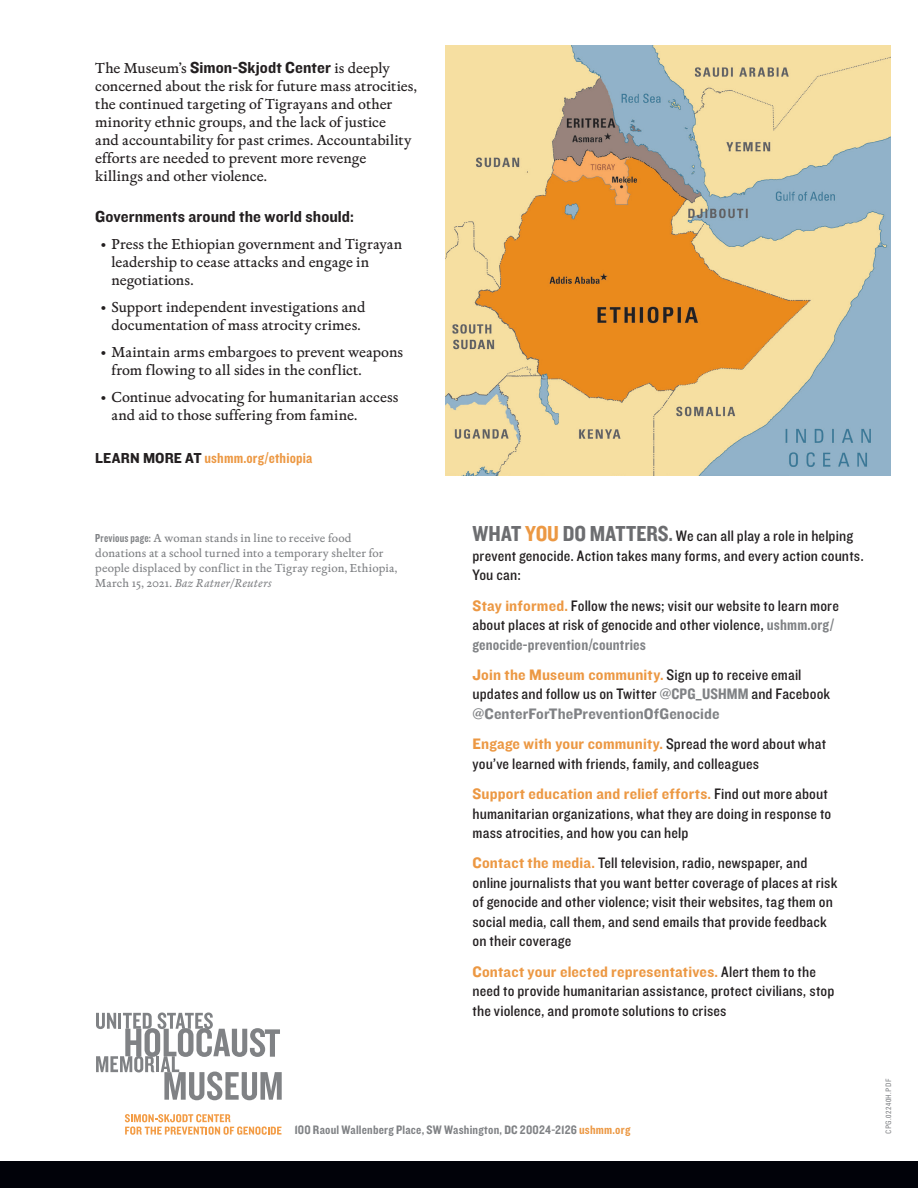
<style>
.page{position:relative;width:918px;height:1188px;background:#fff}
.page>*{position:absolute;margin:0;border:0;box-sizing:border-box;transform-origin:0 0}
.t1{font:16.5px "Knockout 51 Middleweight";letter-spacing:.005em;color:#231f20}
.t2{font:15.75px/19.5px "Knockout 30 Junior Welterwt";letter-spacing:.01em;color:#231f20}
.t3{font:15.75px "Knockout 51 Middleweight";letter-spacing:.01em;color:#ec9843}
.t4{font:15.75px/30.3px "Knockout 51 Middleweight";letter-spacing:.01em;color:#808285}
.t5{font:15.75px "Knockout 50 Welterweight";letter-spacing:.01em;color:#808285}
.t6{font:15px/18px "Merlo Tx";letter-spacing:.005em;color:#231f20}
.t7{font:15px "Knockout 50 Welterweight";letter-spacing:.01em;color:#ec9843}
.t8{font:12.75px "Knockout 50 Welterweight";letter-spacing:.015em;color:#808285}
.t9{font:12px/15px "Merlo Tx";letter-spacing:.01em;color:#808285}
.t10{font:condensed 7.5px "Univers LT Std";letter-spacing:.055em;color:#808285}
.s1{font-family:"Knockout 51 Middleweight";font-size:16.5px}
.s2{font-family:"Knockout 51 Middleweight";color:#231f20}
.s3{font-family:"Knockout 49 Liteweight"}
.s4{font-style:italic}
.s5{font-family:"Knockout 50 Welterweight";font-size:22.5px;color:#6c6d70}
.s6{font-family:"Knockout 50 Welterweight";font-size:22.5px;color:#ec9843}
.s7{font-family:"Knockout 51 Middleweight";color:#ec9843}
.s8{font-family:"Knockout 50 Welterweight";color:#808285}
.s9{font-family:"Knockout 30 Junior Welterwt";color:#231f20}
.s10{color:#ec9843}
</style>
<div class="page">
<div style="left:0;top:1161px;width:918px;height:27px;background:#010209"></div>
<img style="left:446px;top:45px;width:445px;height:431px">
<svg style="left:96px;top:1012px;width:186px;height:88px"></svg>
<svg style="left:125px;top:1114px;width:156px;height:21px"></svg>
<p class="t6" style="left:95px;top:58px;width:323px">The Museum’s <span class="s1">Simon-Skjodt Center</span> is deeply concerned about the risk for future mass atrocities, the continued targeting of Tigrayans and other minority ethnic groups, and the lack of justice<br>and accountability for past crimes. Accountability efforts are needed to prevent more revenge killings and other violence.</p>
<p class="t1" style="left:95px;top:206px;width:260px">Governments around the world should:</p>
<p class="t6" style="left:111px;top:235px;width:292px;text-indent:-11px">• Press the Ethiopian government and Tigrayan leadership to cease attacks and engage in negotiations.</p>
<p class="t6" style="left:101px;top:298px;width:266px;text-align:center">• Support independent investigations and documentation of mass atrocity crimes.</p>
<p class="t6" style="left:111px;top:343px;width:293px;text-indent:-11px">• Maintain arms embargoes to prevent weapons from flowing to all sides in the conflict.</p>
<p class="t6" style="left:111px;top:388px;width:289px;text-indent:-11px">• Continue advocating for humanitarian access and aid to those suffering from famine.</p>
<p class="t7" style="left:95px;top:448px;width:219px"><span class="s2">LEARN MORE AT</span> ushmm.org/ethiopia</p>
<p class="t9" style="left:95px;top:530px;width:304px"><span class="s3">Previous page:</span> A woman stands in line to receive food donations at a school turned into a temporary shelter for people displaced by conflict in the Tigray region, Ethiopia, March 15, 2021. <span class="s4">Baz Ratner/Reuters</span></p>
<p class="t2" style="left:473px;top:526px;width:393px"><span class="s5">WHAT</span> <span class="s6">YOU</span> <span class="s5">DO MATTERS.</span> We can all play a role in helping prevent genocide. Action takes many forms, and every action counts.<br>You can:</p>
<p class="t2" style="left:473px;top:595px;width:368px"><span class="s7">Stay informed.</span> Follow the news; visit our website to learn more about places at risk of genocide and other violence, <span class="s8">ushmm.org/</span></p>
<p class="t5" style="left:473px;top:634px;width:175px">genocide-prevention/countries</p>
<p class="t3" style="left:473px;top:664px;width:331px">Join the Museum community. <span class="s9">Sign up to receive email</span></p>
<p class="t2" style="left:473px;top:684px;width:359px">updates and follow us on Twitter <span class="s8">@CPG_USHMM</span> and Facebook</p>
<p class="t4" style="left:473px;top:698px;width:355px">@CenterForThePreventionOfGenocide<br><span class="s10">Engage with your community.</span> <span class="s9">Spread the word about what</span></p>
<p class="t2" style="left:473px;top:753px;width:288px">you’ve learned with friends, family, and colleagues</p>
<p class="t3" style="left:473px;top:783px;width:357px">Support education and relief efforts. <span class="s9">Find out more about</span></p>
<p class="t2" style="left:473px;top:803px;width:360px">humanitarian organizations, what they are doing in response to mass atrocities, and how you can help</p>
<p class="t2" style="left:473px;top:853px;width:366px"><span class="s7">Contact the media.</span> Tell television, radio, newspaper, and online journalists that you want better coverage of places at risk of genocide and other violence; visit their websites, tag them on social media, call them, and send emails that provide feedback on their coverage</p>
<p class="t3" style="left:473px;top:961px;width:345px">Contact your elected representatives. <span class="s9">Alert them to the</span></p>
<p class="t2" style="left:473px;top:980px;width:364px">need to provide humanitarian assistance, protect civilians, stop the violence, and promote solutions to crises</p>
<p class="t8" style="left:294px;top:1121px;width:338px">100 Raoul Wallenberg Place, SW Washington, DC 20024-2126 <span class="s10">ushmm.org</span></p>
<p class="t10" style="left:884px;top:1134px;width:57px;rotate:-90deg">CPG.02240H.PDF</p>
</div>
